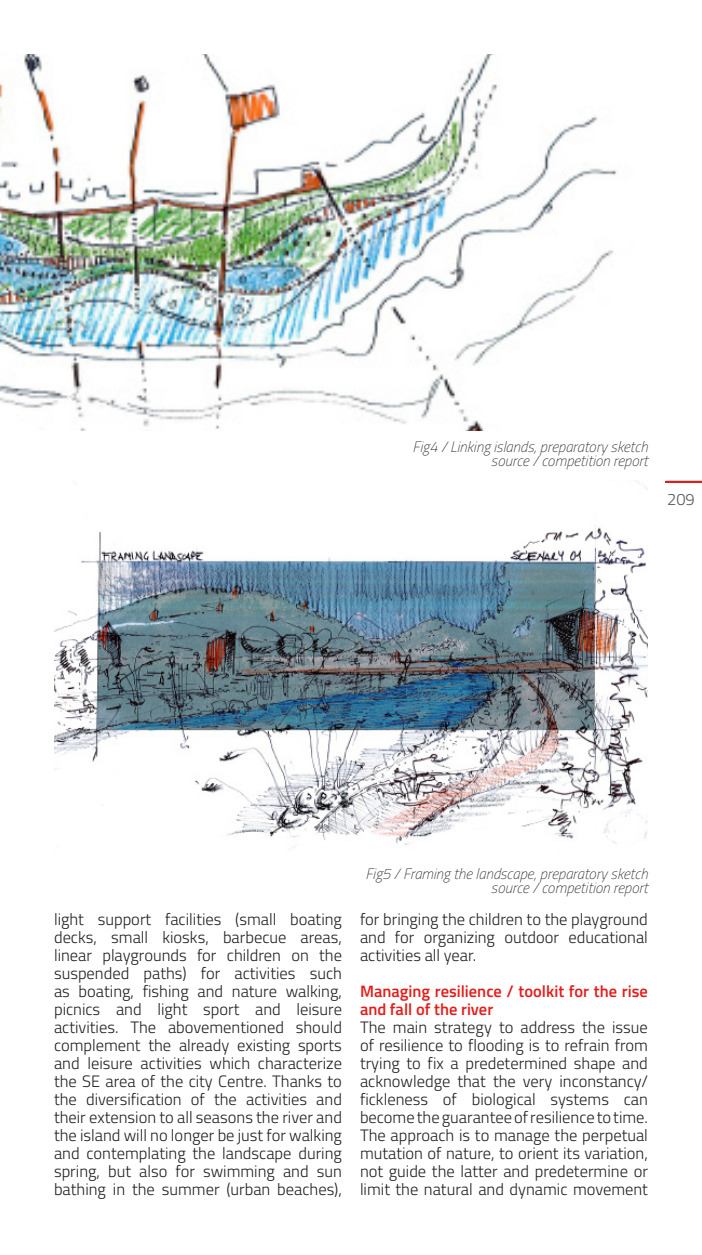
<style>
.page{position:relative;width:702px;height:1255px;background:#fff}
.page>*{position:absolute;margin:0;border:0;box-sizing:border-box;transform-origin:0 0}
.t1{font:300 16.5px/18px "Titillium";color:#231f20;text-align:justify}
.t2{font:600 16.5px/18px "Titillium";color:#e31c1a}
.t3{font:300 16.5px "Titillium";color:#57585a}
.t4{font:italic 100 15px "Titillium";color:#231f20}
</style>
<div class="page">
<hr style="left:665px;top:480px;width:37px;height:2px;background:#57585a">
<hr style="left:665px;top:481px;width:37px;height:1px;background:#e31c1a">
<img style="left:54px;top:481px;width:594px;height:367px">
<img style="left:0;top:54px;width:616px;height:376px">
<p class="t4" style="left:412px;top:436px;width:237px">Fig4 / Linking islands, preparatory sketch</p>
<p class="t4" style="left:491px;top:450px;width:158px">source / competition report</p>
<p class="t3" style="left:667px;top:487px;width:29px">209</p>
<p class="t4" style="left:365px;top:863px;width:284px">Fig5 / Framing the landscape, preparatory sketch</p>
<p class="t4" style="left:491px;top:876px;width:158px">source / competition report</p>
<p class="t1" style="left:54px;top:909px;width:289px">light support facilities (small boating decks, small kiosks, barbecue areas, linear playgrounds for children on the suspended paths) for activities such as boating, fishing and nature walking, picnics and light sport and leisure activities. The abovementioned should complement the already existing sports and leisure activities which characterize the SE area of the city Centre. Thanks to the diversification of the activities and their extension to all seasons the river and the island will no longer be just for walking and contemplating the landscape during spring, but also for swimming and sun bathing in the summer (urban beaches),</p>
<p class="t1" style="left:360px;top:909px;width:289px">for bringing the children to the playground and for organizing outdoor educational activities all year.</p>
<p class="t2" style="left:360px;top:981px;width:289px">Managing resilience / toolkit for the rise and fall of the river</p>
<p class="t1" style="left:360px;top:1017px;width:289px">The main strategy to address the issue of resilience to flooding is to refrain from trying to fix a predetermined shape and acknowledge that the very inconstancy/ fickleness of biological systems can become the guarantee of resilience to time.<br>The approach is to manage the perpetual mutation of nature, to orient its variation, not guide the latter and predetermine or limit the natural and dynamic movement</p>
</div>
